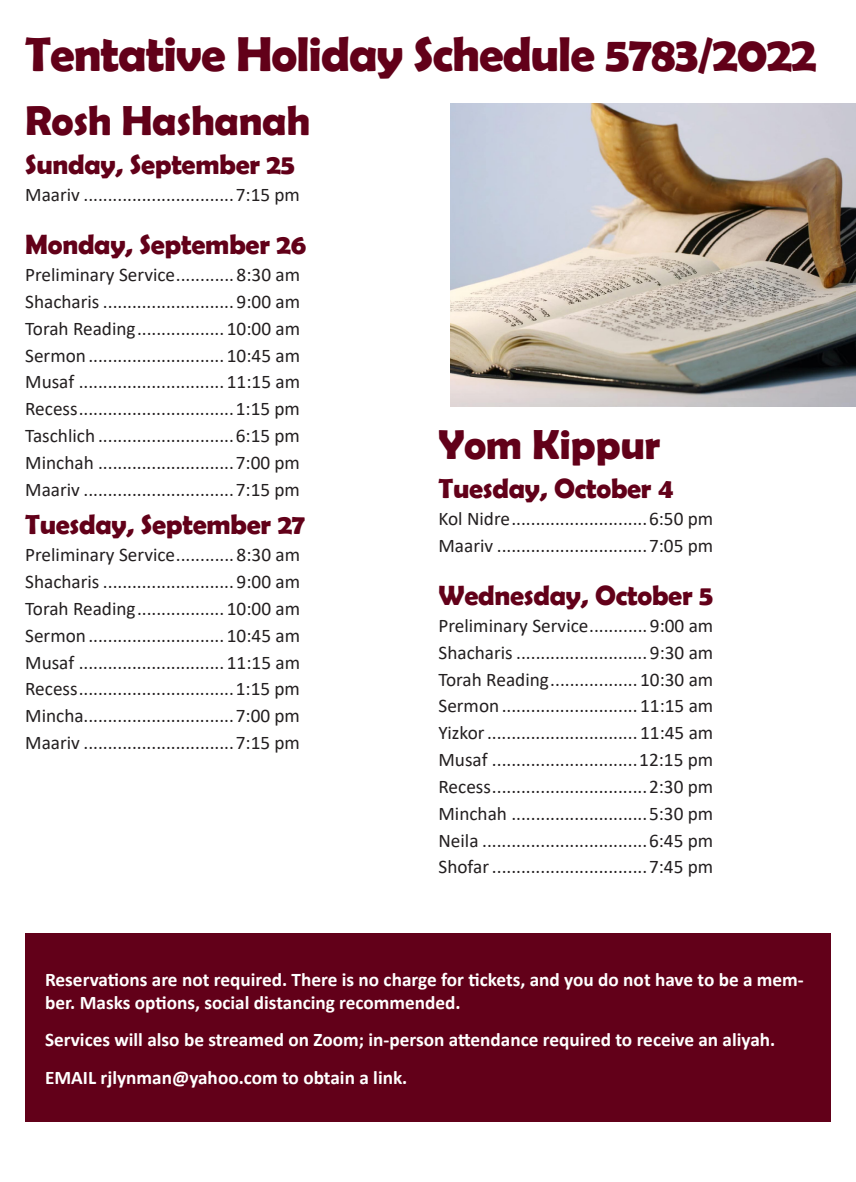
<style>
.page{position:relative;width:856px;height:1182px;background:#fff}
.page>*{position:absolute;margin:0;border:0;box-sizing:border-box;transform-origin:0 0}
.holiday_head{font:700 49px "Berlin Sans FB Demi";letter-spacing:-.02em;color:#620019}
.holiday_Rosh{font:700 42px "Berlin Sans FB Demi";letter-spacing:-.01em;color:#620019}
.dayOfWeek{font:700 28px "Berlin Sans FB Demi";letter-spacing:-.01em;color:#620019}
.tabs{font:19.25px "Calibri";color:#231f20}
.white_text{font:700 19.25px/22.8px "Calibri";color:#fff}
</style>
<div class="page">
<img style="left:451px;top:104px;width:405px;height:302px">
<div style="left:25px;top:933px;width:806px;height:188px;background:#620019"></div>
<p class="holiday_head" style="left:25px;top:25px;width:793px">Tentative Holiday Schedule 5783/2022</p>
<p class="holiday_Rosh" style="left:25px;top:96px;width:286px">Rosh Hashanah</p>
<p class="dayOfWeek" style="left:25px;top:148px;width:271px">Sunday, September 25</p>
<p class="tabs" style="left:25px;top:181px;width:276px">Maariv ...............................7:15 pm</p>
<p class="dayOfWeek" style="left:25px;top:228px;width:282px">Monday, September 26</p>
<p class="tabs" style="left:25px;top:261px;width:276px">Preliminary Service............ 8:30 am</p>
<p class="tabs" style="left:25px;top:288px;width:276px">Shacharis ........................... 9:00 am</p>
<p class="tabs" style="left:25px;top:315px;width:276px">Torah Reading.................. 10:00 am</p>
<p class="tabs" style="left:25px;top:342px;width:276px">Sermon............................ 10:45 am</p>
<p class="tabs" style="left:25px;top:368px;width:276px">Musaf .............................. 11:15 am</p>
<p class="tabs" style="left:25px;top:395px;width:276px">Recess................................1:15 pm</p>
<p class="tabs" style="left:25px;top:422px;width:276px">Taschlich ............................6:15 pm</p>
<p class="tabs" style="left:25px;top:449px;width:276px">Minchah ............................7:00 pm</p>
<p class="tabs" style="left:25px;top:476px;width:276px">Maariv ...............................7:15 pm</p>
<p class="dayOfWeek" style="left:25px;top:508px;width:281px">Tuesday, September 27</p>
<p class="tabs" style="left:25px;top:541px;width:276px">Preliminary Service............ 8:30 am</p>
<p class="tabs" style="left:25px;top:568px;width:276px">Shacharis ........................... 9:00 am</p>
<p class="tabs" style="left:25px;top:595px;width:276px">Torah Reading.................. 10:00 am</p>
<p class="tabs" style="left:25px;top:622px;width:276px">Sermon............................ 10:45 am</p>
<p class="tabs" style="left:25px;top:648px;width:276px">Musaf .............................. 11:15 am</p>
<p class="tabs" style="left:25px;top:675px;width:276px">Recess................................1:15 pm</p>
<p class="tabs" style="left:25px;top:702px;width:276px">Mincha...............................7:00 pm</p>
<p class="tabs" style="left:25px;top:729px;width:276px">Maariv ...............................7:15 pm</p>
<p class="holiday_Rosh" style="left:438px;top:420px;width:223px">Yom Kippur</p>
<p class="dayOfWeek" style="left:438px;top:472px;width:236px">Tuesday, October 4</p>
<p class="tabs" style="left:438px;top:505px;width:276px">Kol Nidre............................6:50 pm</p>
<p class="tabs" style="left:438px;top:531px;width:276px">Maariv ...............................7:05 pm</p>
<p class="dayOfWeek" style="left:438px;top:579px;width:276px">Wednesday, October 5</p>
<p class="tabs" style="left:438px;top:612px;width:276px">Preliminary Service............ 9:00 am</p>
<p class="tabs" style="left:438px;top:638px;width:276px">Shacharis ........................... 9:30 am</p>
<p class="tabs" style="left:438px;top:665px;width:276px">Torah Reading.................. 10:30 am</p>
<p class="tabs" style="left:438px;top:692px;width:276px">Sermon............................ 11:15 am</p>
<p class="tabs" style="left:438px;top:719px;width:276px">Yizkor............................... 11:45 am</p>
<p class="tabs" style="left:438px;top:746px;width:276px">Musaf ..............................12:15 pm</p>
<p class="tabs" style="left:438px;top:773px;width:276px">Recess................................2:30 pm</p>
<p class="tabs" style="left:438px;top:799px;width:276px">Minchah ............................5:30 pm</p>
<p class="tabs" style="left:438px;top:826px;width:276px">Neila ..................................6:45 pm</p>
<p class="tabs" style="left:438px;top:853px;width:276px">Shofar................................7:45 pm</p>
<p class="white_text" style="left:45px;top:967px;width:760px">Reservations are not required. There is no charge for tickets, and you do not have to be a mem&shy;ber. Masks options, social distancing recommended.</p>
<p class="white_text" style="left:45px;top:1028px;width:732px">Services will also be streamed on Zoom; in-person attendance required to receive an aliyah.</p>
<p class="white_text" style="left:45px;top:1065px;width:364px">EMAIL rjlynman@yahoo.com to obtain a link.</p>
</div>
